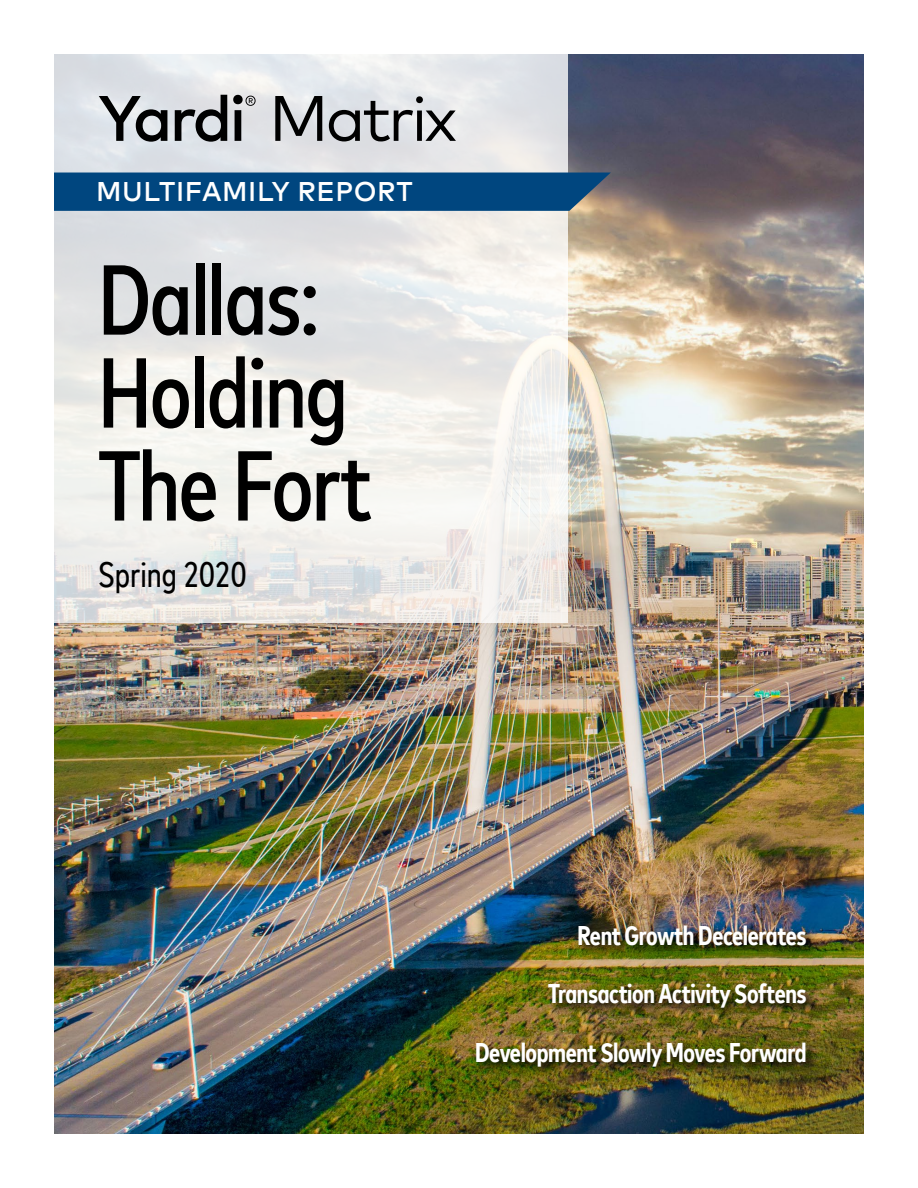
<style>
.page{position:relative;width:918px;height:1188px;background:#fff}
.page>*{position:absolute;margin:0;border:0;box-sizing:border-box;transform-origin:0 0}
.t1{font:500 condensed 99px/93px "Mark Offc Pro";letter-spacing:-.02em;color:#000}
.t2{font:condensed 36px "Mark Offc Pro";color:#000}
.t3{font:700 condensed 27px/58.5px "Mark Offc Pro";letter-spacing:-.015em;color:#fff;text-align:right}
.t4{font:500 27px "Mark Offc Pro";letter-spacing:.02em;color:#fff}
</style>
<div class="page">
<img style="left:54px;top:54px;width:810px;height:1080px">
<svg style="left:54px;top:54px;width:513px;height:569px"></svg>
<div style="left:54px;top:173px;width:557px;height:38px;background:#00467f"></div>
<img style="left:473px;top:923px;width:346px;height:156px">
<svg style="left:99px;top:96px;width:68px;height:46px;background:#909497"></svg>
<svg style="left:175px;top:95px;width:52px;height:47px;background:#86888b"></svg>
<svg style="left:233px;top:95px;width:23px;height:46px"></svg>
<svg style="left:275px;top:96px;width:47px;height:45px;background:#86878a"></svg>
<svg style="left:329px;top:96px;width:127px;height:45px;background:#a6a8ab"></svg>
<p class="t4" style="left:96px;top:171px;width:318px">MULTIFAMILY REPORT</p>
<h1 class="t1" style="left:98px;top:246px;width:275px">Dallas:<br>Holding<br>The Fort</h1>
<h2 class="t2" style="left:98px;top:549px;width:150px">Spring 2020</h2>
<p class="t3" style="left:475px;top:904px;width:333px">Rent Growth Decelerates<br>Transaction Activity Softens<br>Development Slowly Moves Forward</p>
</div>
